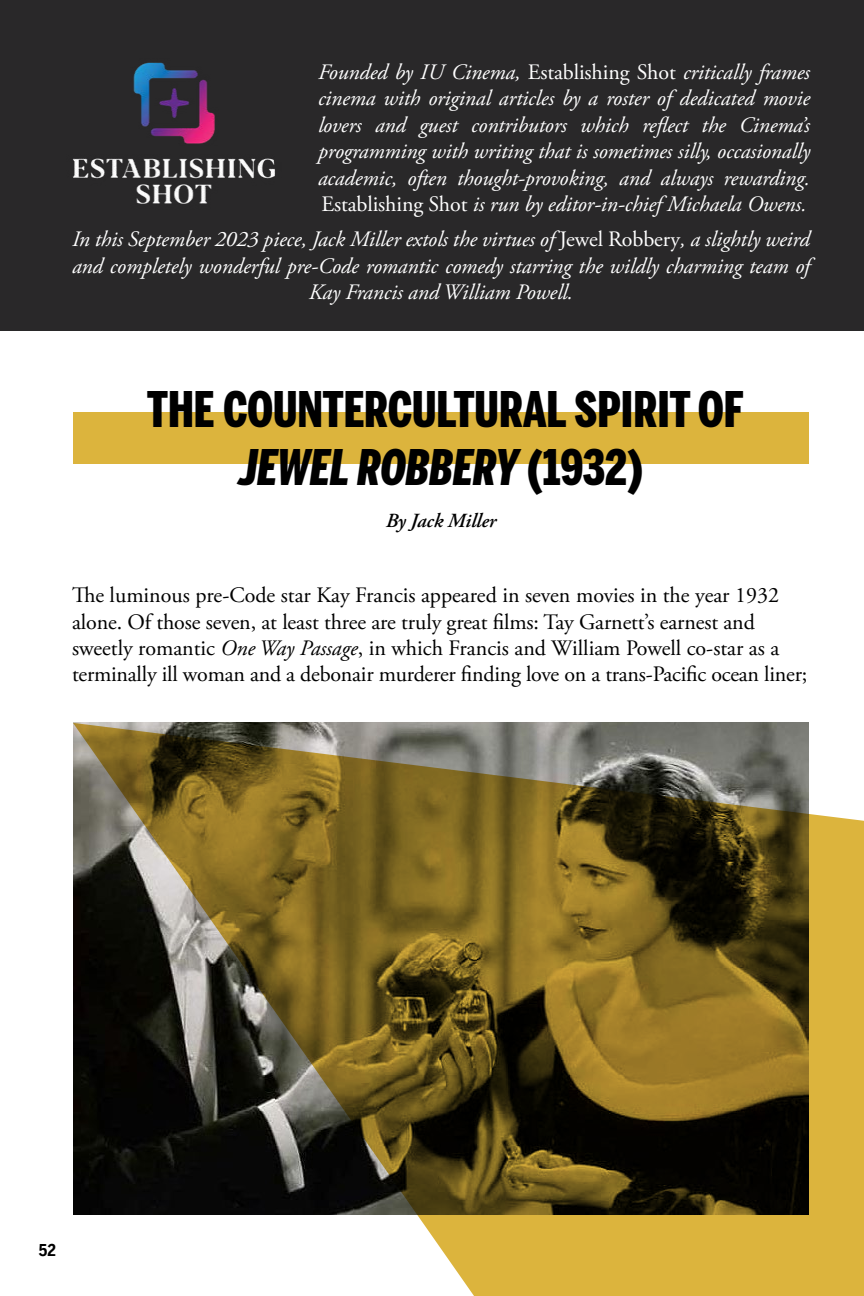
<style>
.page{position:relative;width:864px;height:1296px;background:#fff}
.page>*{position:absolute;margin:0;border:0;box-sizing:border-box;transform-origin:0 0}
.t1{font:900 48px/57.6px "Benton Sans Compressed";color:#000;text-align:center}
.italic_body{font:italic 22px/26.4px "Adobe Garamond Pro";letter-spacing:-.005em;color:#fff;text-align:justify}
.body{font:22px/26.4px "Adobe Garamond Pro";letter-spacing:-.005em;color:#000}
.author{font:italic 600 20px "Adobe Garamond Pro";color:#000}
.t2{font:700 16px "Benton Sans Condensed";color:#000}
.s1{font-style:normal}
.s2{font-style:italic}
</style>
<div class="page">
<div style="left:0;top:0;width:864px;height:330px;background:#292829"></div>
<div style="left:73px;top:412px;width:736px;height:52px;background:#dcb43d"></div>
<img style="left:73px;top:62px;width:202px;height:142px">
<svg style="left:73px;top:723px;width:791px;height:573px;background:#73653e"></svg>
<p class="italic_body" style="left:318px;top:59px;width:494px">Founded by IU Cinema, <span class="s1">Establishing Shot</span> critically frames cinema with original articles by a roster of dedicated movie lovers and guest contributors which reflect the Cinema’s programming with writing that is sometimes silly, occasionally academic, often thought-provoking, and always rewarding.<br><span class="s1">Establishing Shot</span> is run by editor-in-chief Michaela Owens.</p>
<p class="italic_body" style="left:72px;top:227px;width:739px;text-align:center">In this September 2023 piece, Jack Miller extols the virtues of <span class="s1">Jewel Robbery</span>, a slightly weird and completely wonderful pre-Code romantic comedy starring the wildly charming team of<br>Kay Francis and William Powell.</p>
<p class="t1" style="left:147px;top:382px;width:598px">THE COUNTERCULTURAL SPIRIT OF<br><span class="s2">JEWEL ROBBERY</span> (1932)</p>
<p class="author" style="left:386px;top:509px;width:112px">By Jack Miller</p>
<p class="body" style="left:72px;top:583px;width:737px">The luminous pre-Code star Kay Francis appeared in seven movies in the year 1932 alone. Of those seven, at least three are truly great films: Tay Garnett’s earnest and sweetly romantic <span class="s2">One Way Passage</span>, in which Francis and William Powell co-star as a terminally ill woman and a debonair murderer finding love on a trans-Pacific ocean liner;</p>
<p class="t2" style="left:39px;top:1241px;width:18px">52</p>
</div>
